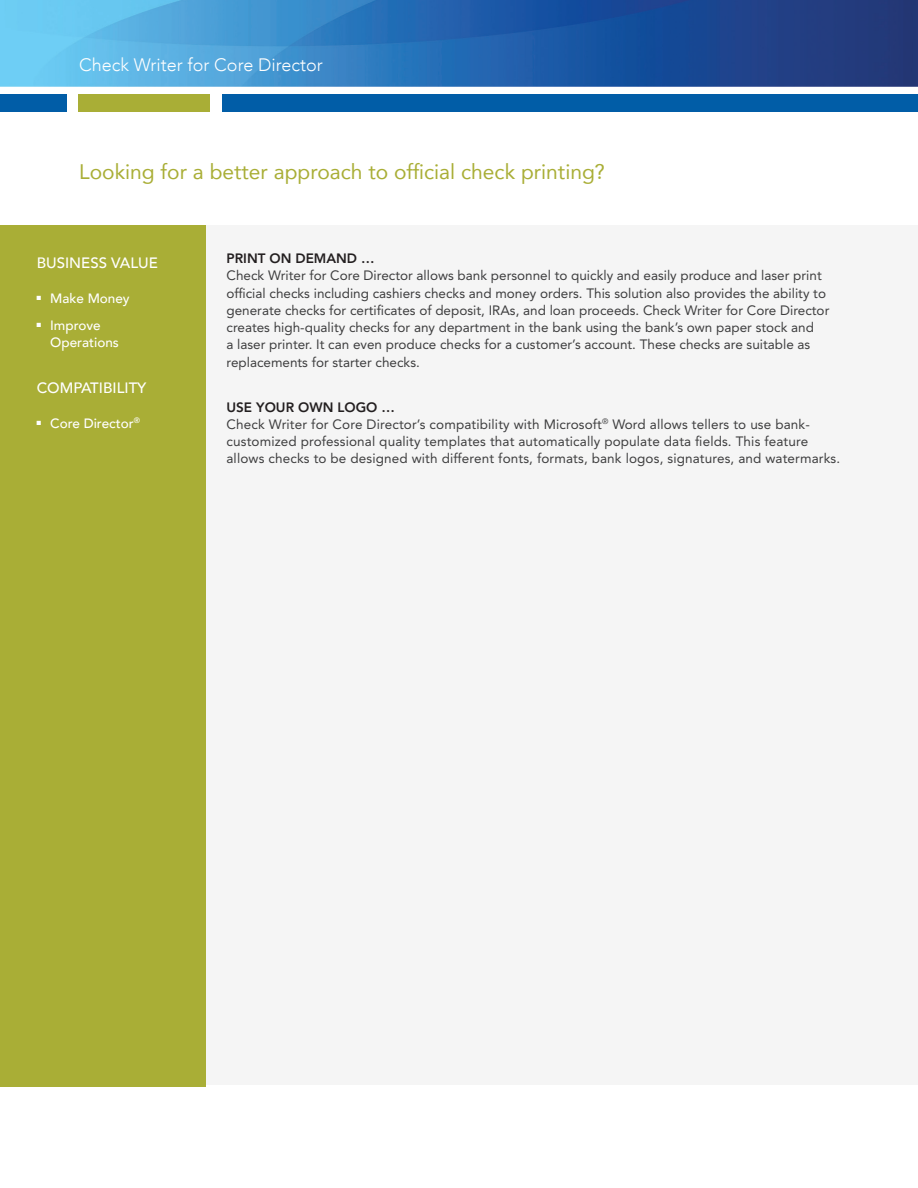
<style>
.page{position:relative;width:918px;height:1188px;background:#fff}
.page>*{position:absolute;margin:0;border:0;box-sizing:border-box;transform-origin:0 0}
.HEADLINE{font:21px "Avenir";color:#a9ae36}
.PRODUCT_NAME_-_TOP_O{font:300 18px "Avenir";color:#fff}
.HEADLINE_-_SIDE_BAR{font:500 15px "Avenir";color:#fff}
.BODY_TEXT{font:13.5px/17.2px "Avenir LT Std";color:#3e3e3f}
.t1{font:500 13.5px/17.2px "Avenir";color:#fff}
.TEXT_HEADLINE{font:800 13.5px "Avenir LT Std";color:#231f20}
</style>
<div class="page">
<div style="left:0;top:225px;width:918px;height:860px;background:#f5f5f5"></div>
<img style="left:0;top:0;width:903px;height:86px">
<div style="left:0;top:94px;width:68px;height:17px;background:#015da7"></div>
<div style="left:79px;top:94px;width:131px;height:17px;background:#a9ae36"></div>
<div style="left:222px;top:94px;width:696px;height:17px;background:#015da7"></div>
<div style="left:0;top:225px;width:206px;height:861px;background:#a9ae36"></div>
<img style="left:903px;top:0;width:15px;height:86px">
<p class="PRODUCT_NAME_-_TOP_O" style="left:79px;top:54px;width:245px">Check Writer for Core Director</p>
<p class="HEADLINE" style="left:79px;top:154px;width:527px">Looking for a better approach to official check printing?</p>
<p class="HEADLINE_-_SIDE_BAR" style="left:37px;top:250px;width:123px">BUSINESS VALUE</p>
<p class="t1" style="left:37px;top:289px;width:95px"><sup>■</sup> Make Money</p>
<p class="t1" style="left:50px;top:316px;width:70px;text-indent:-14px"><sup>■</sup> Improve<br>Operations</p>
<p class="HEADLINE_-_SIDE_BAR" style="left:37px;top:374px;width:111px">COMPATIBILITY</p>
<p class="t1" style="left:37px;top:414px;width:105px"><sup>■</sup> Core Director<sup>®</sup></p>
<p class="TEXT_HEADLINE" style="left:226px;top:250px;width:150px">PRINT ON DEMAND …</p>
<p class="BODY_TEXT" style="left:226px;top:267px;width:604px">Check Writer for Core Director allows bank personnel to quickly and easily produce and laser print official checks including cashiers checks and money orders. This solution also provides the ability to generate checks for certificates of deposit, IRAs, and loan proceeds. Check Writer for Core Director creates high-quality checks for any department in the bank using the bank’s own paper stock and<br>a laser printer. It can even produce checks for a customer’s account. These checks are suitable as replacements for starter checks.</p>
<p class="TEXT_HEADLINE" style="left:226px;top:399px;width:170px">USE YOUR OWN LOGO …</p>
<p class="BODY_TEXT" style="left:226px;top:416px;width:615px">Check Writer for Core Director’s compatibility with Microsoft<sup>®</sup> Word allows tellers to use bank&shy;customized professional quality templates that automatically populate data fields. This feature allows checks to be designed with different fonts, formats, bank logos, signatures, and watermarks.</p>
</div>
